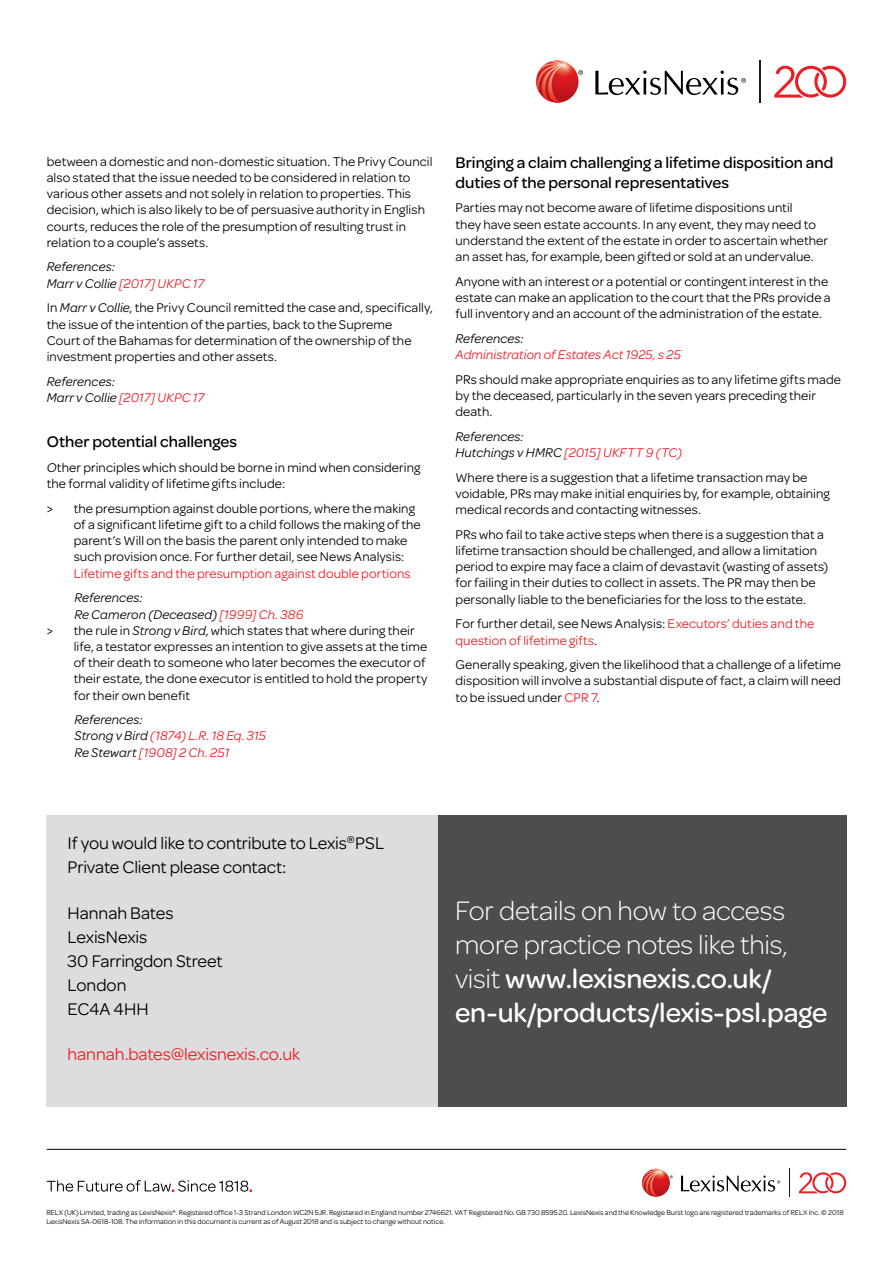
<style>
.page{position:relative;width:893px;height:1263px;background:#fff}
.page>*{position:absolute;margin:0;border:0;box-sizing:border-box;transform-origin:0 0}
.t1{font:300 28.5px/34.2px "Omnes";letter-spacing:-.005em;color:#fff}
.t2{font:18px/24px "Omnes";letter-spacing:-.005em;color:#000}
.t3{font:18px "Omnes";letter-spacing:-.005em;color:#ed1d24}
.t4{font:500 16.5px/19.8px "Omnes";color:#000}
.t5{font:13.5px/16.2px "Omnes";letter-spacing:.005em;color:#000}
.t6{font:italic 13.5px/16.2px "Omnes";letter-spacing:.01em;color:#000}
.t7{font:13.5px/16.2px "Omnes";letter-spacing:.005em;color:#ed1d24}
.t8{font:italic 13.5px "Omnes";letter-spacing:.005em;color:#ed1d24}
.t9{font:7.5px/9px "Omnes";color:#000}
.s1{color:#ed1d24}
.s2{font-style:italic}
.s3{color:#000}
.s4{font-weight:500}
</style>
<div class="page">
<div style="left:438px;top:815px;width:408px;height:292px;background:#4d4d4f"></div>
<div style="left:46px;top:815px;width:392px;height:292px;background:#dcddde"></div>
<hr style="left:760px;top:60px;width:1px;height:43px;background:#19181d">
<svg style="left:578px;top:70px;width:5px;height:5px"></svg>
<svg style="left:595px;top:71px;width:151px;height:24px"></svg>
<img style="left:536px;top:60px;width:42px;height:43px;border-radius:21px">
<img style="left:536px;top:61px;width:35px;height:42px">
<svg style="left:774px;top:66px;width:72px;height:32px"></svg>
<svg style="left:789px;top:1169px;width:1px;height:28px"></svg>
<svg style="left:681px;top:1175px;width:99px;height:17px"></svg>
<img style="left:642px;top:1169px;width:28px;height:28px;border-radius:14px">
<img style="left:642px;top:1169px;width:23px;height:28px">
<svg style="left:799px;top:1172px;width:47px;height:21px"></svg>
<svg style="left:47px;top:1180px;width:205px;height:12px"></svg>
<hr style="left:47px;top:1149px;width:799px;height:1px;background:#000">
<p class="t5" style="left:47px;top:152px;width:387px">between a domestic and non-domestic situation. The Privy Council also stated that the issue needed to be considered in relation to various other assets and not solely in relation to properties. This decision, which is also likely to be of persuasive authority in English courts, reduces the role of the presumption of resulting trust in relation to a couple’s assets.</p>
<p class="t6" style="left:47px;top:258px;width:159px">References:<br>Marr v Collie <span class="s1">[2017] UKPC 17</span></p>
<p class="t5" style="left:47px;top:299px;width:388px">In <span class="s2">Marr v Collie</span>, the Privy Council remitted the case and, specifically, the issue of the intention of the parties, back to the Supreme<br>Court of the Bahamas for determination of the ownership of the investment properties and other assets.</p>
<p class="t6" style="left:47px;top:372px;width:159px">References:<br>Marr v Collie <span class="s1">[2017] UKPC 17</span></p>
<p class="t4" style="left:47px;top:431px;width:192px">Other potential challenges</p>
<p class="t5" style="left:47px;top:458px;width:375px"><span class="s2">O</span>ther principles which should be borne in mind when considering the formal validity of lifetime gifts include:</p>
<p class="t5" style="left:74px;top:499px;width:348px;text-indent:-27px">&gt; the presumption against double portions, where the making of a significant lifetime gift to a child follows the making of the parent’s Will on the basis the parent only intended to make such provision once. For further detail, see News Analysis:</p>
<p class="t7" style="left:74px;top:564px;width:338px">Lifetime gifts and the presumption against double portions</p>
<p class="t6" style="left:74px;top:589px;width:70px">References:</p>
<p class="t6" style="left:74px;top:605px;width:231px">Re Cameron (Deceased) <span class="s1">[1999] Ch. 386</span></p>
<p class="t5" style="left:47px;top:621px;width:369px">&gt; the rule in <span class="s2">Strong v Bird</span>, which states that where during their</p>
<p class="t5" style="left:74px;top:637px;width:355px">life, a testator expresses an intention to give assets at the time</p>
<p class="t5" style="left:74px;top:654px;width:353px">of their death to someone who later becomes the executor of</p>
<p class="t5" style="left:74px;top:670px;width:355px">their estate, the done executor is entitled to hold the property</p>
<p class="t5" style="left:74px;top:686px;width:118px">for their own benefit</p>
<p class="t6" style="left:74px;top:711px;width:193px">References:<br>Strong v Bird <span class="s1">(1874) L.R. 18 Eq. 315<br></span>Re Stewart <span class="s1">[1908] 2 Ch. 251</span></p>
<p class="t4" style="left:455px;top:152px;width:379px">Bringing a claim challenging a lifetime disposition and duties of the personal representatives</p>
<p class="t5" style="left:455px;top:199px;width:374px">Parties may not become aware of lifetime dispositions until<br>they have seen estate accounts. In any event, they may need to understand the extent of the estate in order to ascertain whether an asset has, for example, been gifted or sold at an undervalue.</p>
<p class="t5" style="left:455px;top:272px;width:377px">Anyone with an interest or a potential or contingent interest in the estate can make an application to the court that the PRs provide a full inventory and an account of the administration of the estate.</p>
<p class="t6" style="left:455px;top:329px;width:70px">References:</p>
<p class="t8" style="left:455px;top:345px;width:227px">Administration of Estates Act 1925, s 25</p>
<p class="t5" style="left:455px;top:370px;width:387px">PRs should make appropriate enquiries as to any lifetime gifts made by the deceased, particularly in the seven years preceding their death.</p>
<p class="t6" style="left:455px;top:427px;width:228px">References:<br>Hutchings v HMRC <span class="s1">[2015] UKFTT 9 (TC)</span></p>
<p class="t5" style="left:455px;top:468px;width:376px">Where there is a suggestion that a lifetime transaction may be voidable, PRs may make initial enquiries by, for example, obtaining medical records and contacting witnesses.</p>
<p class="t5" style="left:455px;top:525px;width:374px">PRs who fail to take active steps when there is a suggestion that a lifetime transaction should be challenged, and allow a limitation period to expire may face a claim of devastavit (wasting of assets) for failing in their duties to collect in assets. The PR may then be personally liable to the beneficiaries for the loss to the estate.</p>
<p class="t7" style="left:455px;top:615px;width:360px"><span class="s3">For further detail, see News Analysis:</span> Executors’ duties and the question of lifetime gifts<span class="s3">.</span></p>
<p class="t5" style="left:455px;top:656px;width:387px;text-align:justify">Generally speaking, given the likelihood that a challenge of a lifetime disposition will involve a substantial dispute of fact, a claim will need to be issued under <span class="s1">CPR 7</span>.</p>
<h2 class="t2" style="left:68px;top:830px;width:318px">If you would like to contribute to Lexis<sup>®</sup>PSL<br>Private Client please contact:</h2>
<h2 class="t2" style="left:68px;top:899px;width:156px">Hannah Bates<br>LexisNexis<br>30 Farringdon Street<br>London<br>EC4A 4HH</h2>
<h2 class="t3" style="left:68px;top:1042px;width:234px">hannah.bates@lexisnexis.co.uk</h2>
<h1 class="t1" style="left:455px;top:892px;width:374px">For details on how to access more practice notes like this, visit <span class="s4">www.lexisnexis.co.uk/ en-uk/products/lexis-psl.page</span></h1>
<p class="t9" style="left:46px;top:1208px;width:799px">RELX (UK) Limited, trading as LexisNexis<sup>®</sup>. Registered office 1-3 Strand London WC2N 5JR. Registered in England number 2746621. VAT Registered No. GB 730 8595 20. LexisNexis and the Knowledge Burst logo are registered trademarks of RELX Inc. © 2018<br>LexisNexis SA-0618-108. The information in this document is current as of August 2018 and is subject to change without notice.</p>
</div>
